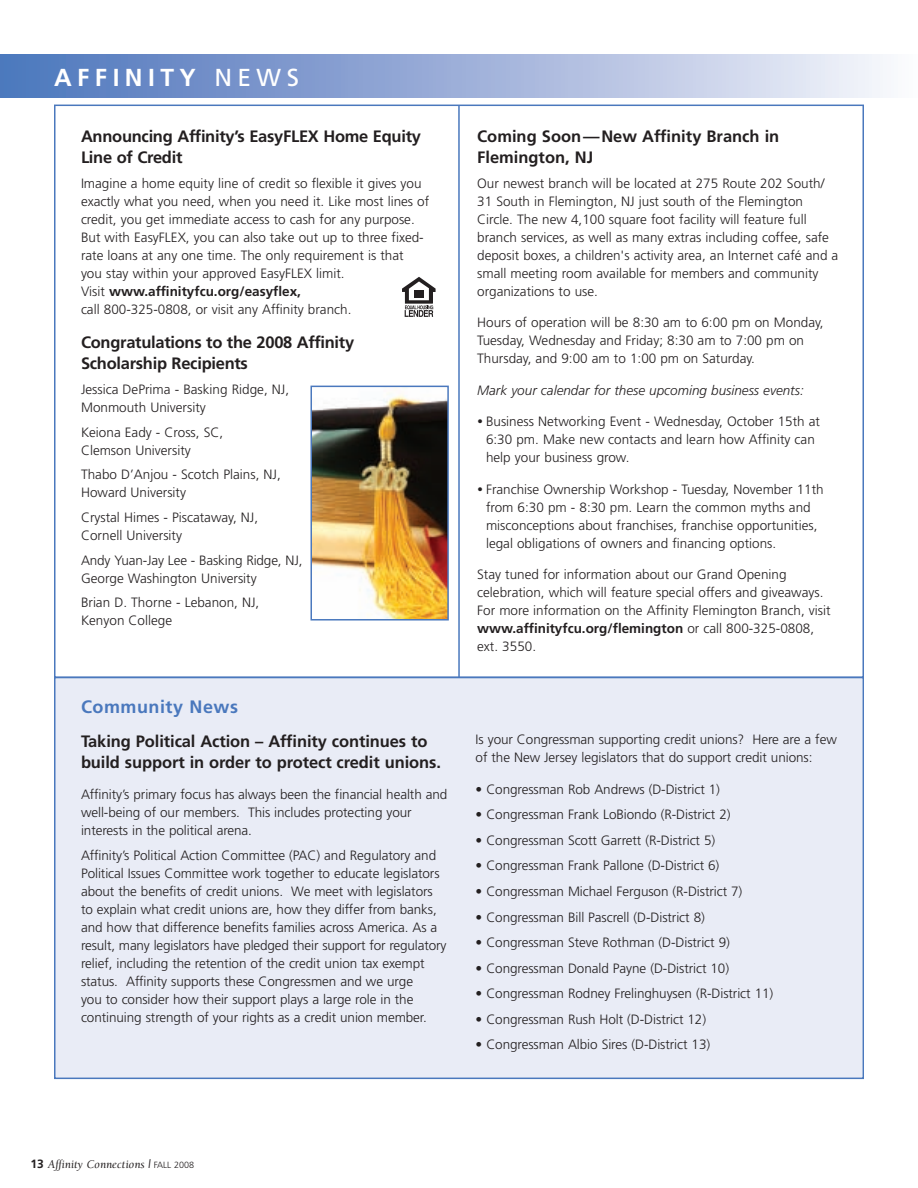
<style>
.page{position:relative;width:918px;height:1188px;background:#fff}
.page>*{position:absolute;margin:0;border:0;box-sizing:border-box;transform-origin:0 0}
.t1{font:700 24.6px "Frutiger";letter-spacing:.22em;color:#fff}
.t2{font:700 18px "Frutiger";letter-spacing:.03em;color:#4a78bd}
.t3{font:700 16.5px/21px "Frutiger";letter-spacing:-.005em;color:#231f20}
.t4{font:300 13.5px/18px "Frutiger";color:#231f20}
.t5{font:italic 300 13.5px "Frutiger";color:#231f20}
.t6{font:italic 12px "Berkeley";letter-spacing:-.015em;color:#231f20}
.s1{font-weight:400}
.s2{font-weight:700}
.s3{font-family:"Arial";font-weight:700;font-style:italic}
.s4{font-family:"Frutiger";font-weight:700;font-style:normal}
.s5{font-family:"Frutiger";font-weight:300;font-style:normal;font-size:9px}
</style>
<div class="page">
<div style="left:0;top:54px;width:918px;height:43px;background:linear-gradient(to right,#4971ba,#f6f4fb)"></div>
<div style="left:56px;top:678px;width:806px;height:400px;background:#e9ecf6"></div>
<hr style="left:458px;top:106px;width:2px;height:571px;background:#4a78bd">
<svg style="left:402px;top:277px;width:34px;height:40px"></svg>
<img style="left:313px;top:394px;width:133px;height:224px">
<div style="left:310px;top:386px;width:139px;height:235px;border:2px solid #4a78bd"></div>
<h1 class="t1" style="left:54px;top:67px;width:246px">AFFINITY <span class="s1">NEWS</span></h1>
<p class="t3" style="left:81px;top:127px;width:342px">Announcing Affinity’s EasyFLEX Home Equity<br>Line of Credit</p>
<p class="t4" style="left:81px;top:175px;width:350px">Imagine a home equity line of credit so flexible it gives you exactly what you need, when you need it. Like most lines of credit, you get immediate access to cash for any purpose.<br>But with EasyFLEX, you can also take out up to three fixed&shy;rate loans at any one time. The only requirement is that<br>you stay within your approved EasyFLEX limit.<br>Visit <span class="s2">www.affinityfcu.org/easyflex,<br></span>call 800-325-0808, or visit any Affinity branch.</p>
<p class="t3" style="left:81px;top:333px;width:275px">Congratulations to the 2008 Affinity<br>Scholarship Recipients</p>
<p class="t4" style="left:81px;top:381px;width:210px">Jessica DePrima - Basking Ridge, NJ,<br>Monmouth University</p>
<p class="t4" style="left:81px;top:424px;width:144px">Keiona Eady - Cross, SC,<br>Clemson University</p>
<p class="t4" style="left:81px;top:467px;width:201px">Thabo D’Anjou - Scotch Plains, NJ,<br>Howard University</p>
<p class="t4" style="left:81px;top:509px;width:179px">Crystal Himes - Piscataway, NJ,<br>Cornell University</p>
<p class="t4" style="left:81px;top:552px;width:223px">Andy Yuan-Jay Lee - Basking Ridge, NJ,<br>George Washington University</p>
<p class="t4" style="left:81px;top:595px;width:180px">Brian D. Thorne - Lebanon, NJ,<br>Kenyon College</p>
<h2 class="t2" style="left:81px;top:700px;width:158px">Community News</h2>
<p class="t3" style="left:81px;top:732px;width:361px">Taking Political Action – Affinity continues to build support in order to protect credit unions.</p>
<p class="t4" style="left:81px;top:786px;width:368px">Affinity’s primary focus has always been the financial health and well-being of our members. This includes protecting your interests in the political arena.</p>
<p class="t4" style="left:81px;top:847px;width:367px">Affinity’s Political Action Committee (PAC) and Regulatory and Political Issues Committee work together to educate legislators about the benefits of credit unions. We meet with legislators to explain what credit unions are, how they differ from banks, and how that difference benefits families across America. As a result, many legislators have pledged their support for regulatory relief, including the retention of the credit union tax exempt status. Affinity supports these Congressmen and we urge<br>you to consider how their support plays a large role in the continuing strength of your rights as a credit union member.</p>
<p class="t3" style="left:477px;top:127px;width:304px">Coming Soon—New Affinity Branch in<br>Flemington, NJ</p>
<p class="t4" style="left:477px;top:175px;width:363px">Our newest branch will be located at 275 Route 202 South/ 31 South in Flemington, NJ just south of the Flemington Circle. The new 4,100 square foot facility will feature full branch services, as well as many extras including coffee, safe deposit boxes, a children's activity area, an Internet café and a small meeting room available for members and community organizations to use.</p>
<p class="t4" style="left:477px;top:314px;width:348px">Hours of operation will be 8:30 am to 6:00 pm on Monday,<br>Tuesday, Wednesday and Friday; 8:30 am to 7:00 pm on<br>Thursday, and 9:00 am to 1:00 pm on Saturday.</p>
<p class="t5" style="left:477px;top:385px;width:328px">Mark your calendar for these upcoming business events:</p>
<p class="t4" style="left:486px;top:413px;width:336px;text-indent:-9px"><span class="s3">•</span> Business Networking Event - Wednesday, October 15th at<br>6:30 pm. Make new contacts and learn how Affinity can help your business grow.</p>
<p class="t4" style="left:486px;top:481px;width:339px;text-indent:-9px"><span class="s3">•</span> Franchise Ownership Workshop - Tuesday, November 11th from 6:30 pm - 8:30 pm. Learn the common myths and misconceptions about franchises, franchise opportunities, legal obligations of owners and financing options.</p>
<p class="t4" style="left:477px;top:566px;width:355px">Stay tuned for information about our Grand Opening celebration, which will feature special offers and giveaways.<br>For more information on the Affinity Flemington Branch, visit <span class="s2">www.affinityfcu.org/flemington</span> or call 800-325-0808, ext. 3550.</p>
<p class="t4" style="left:476px;top:732px;width:363px">Is your Congressman supporting credit unions? Here are a few of the New Jersey legislators that do support credit unions:</p>
<p class="t4" style="left:476px;top:781px;width:246px">• Congressman Rob Andrews (D-District 1)</p>
<p class="t4" style="left:476px;top:807px;width:256px">• Congressman Frank LoBiondo (R-District 2)</p>
<p class="t4" style="left:476px;top:832px;width:241px">• Congressman Scott Garrett (R-District 5)</p>
<p class="t4" style="left:476px;top:858px;width:245px">• Congressman Frank Pallone (D-District 6)</p>
<p class="t4" style="left:476px;top:883px;width:268px">• Congressman Michael Ferguson (R-District 7)</p>
<p class="t4" style="left:476px;top:909px;width:231px">• Congressman Bill Pascrell (D-District 8)</p>
<p class="t4" style="left:476px;top:934px;width:256px">• Congressman Steve Rothman (D-District 9)</p>
<p class="t4" style="left:476px;top:960px;width:255px">• Congressman Donald Payne (D-District 10)</p>
<p class="t4" style="left:476px;top:986px;width:299px">• Congressman Rodney Frelinghuysen (R-District 11)</p>
<p class="t4" style="left:476px;top:1011px;width:232px">• Congressman Rush Holt (D-District 12)</p>
<p class="t4" style="left:476px;top:1037px;width:236px">• Congressman Albio Sires (D-District 13)</p>
<p class="t6" style="left:30px;top:1159px;width:165px"><span class="s4">13</span> Affinity Connections | <span class="s5">FALL 2008</span></p>
</div>
